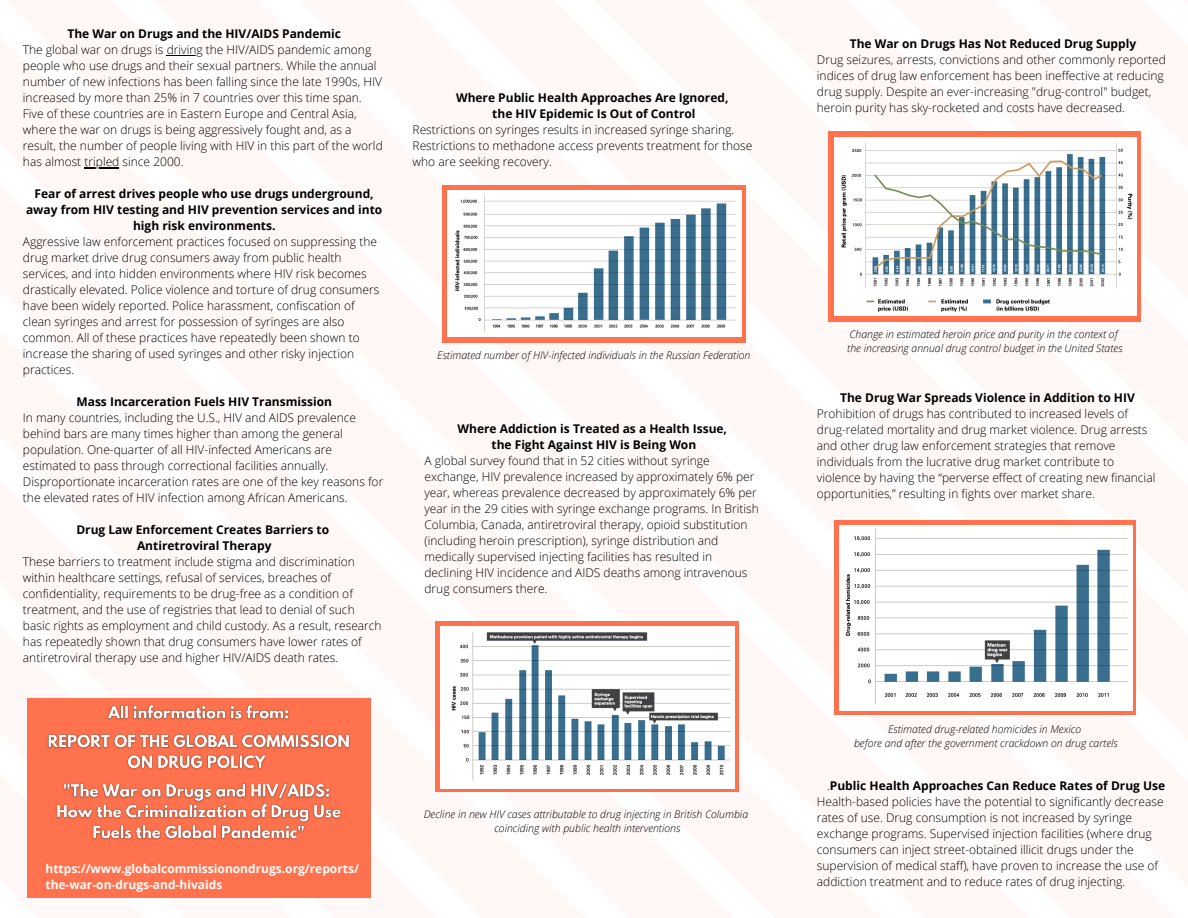
<style>
.page{position:relative;width:1188px;height:918px;background:#fff}
.page>*{position:absolute;margin:0;border:0;box-sizing:border-box;transform-origin:0 0}
.t1{font:300 12px/16px "Open Sans";color:#000}
.t2{font:700 12px/16px "Open Sans";color:#000;text-align:center}
.t3{font:700 12px/16px "Open Sans";color:#fff}
.t4{font:italic 300 10.5px "Open Sans";color:#000}
.s1{font-weight:300}
</style>
<div class="page">
<div style="left:442px;top:185px;width:304px;height:158px;background:#ff724d"></div>
<img style="left:447px;top:190px;width:294px;height:147px">
<div style="left:435px;top:621px;width:304px;height:171px;background:#ff724d"></div>
<img style="left:441px;top:626px;width:294px;height:162px">
<svg style="left:835px;top:521px;width:301px;height:194px;fill:#ff724d"></svg>
<img style="left:839px;top:526px;width:294px;height:184px">
<div style="left:28px;top:699px;width:343px;height:199px;background:#ff724d"></div>
<div style="left:828px;top:132px;width:313px;height:190px;background:#ff724d"></div>
<img style="left:835px;top:138px;width:301px;height:178px">
<hr style="left:167px;top:55px;width:36px;height:1px;background:#000">
<hr style="left:84px;top:167px;width:35px;height:1px;background:#000">
<img style="left:47px;top:704px;width:303px;height:136px">
<p class="t2" style="left:67px;top:26px;width:275px">The War on Drugs and the HIV/AIDS Pandemic</p>
<p class="t1" style="left:23px;top:42px;width:361px">The global war on drugs is driving the HIV/AIDS pandemic among people who use drugs and their sexual partners. While the annual number of new infections has been falling since the late 1990s, HIV increased by more than 25% in 7 countries over this time span.<br>Five of these countries are in Eastern Europe and Central Asia, where the war on drugs is being aggressively fought and, as a result, the number of people living with HIV in this part of the world has almost tripled since 2000.</p>
<p class="t2" style="left:26px;top:186px;width:358px">Fear of arrest drives people who use drugs underground, away from HIV testing and HIV prevention services and into high risk environments.</p>
<p class="t1" style="left:23px;top:234px;width:358px">Aggressive law enforcement practices focused on suppressing the drug market drive drug consumers away from public health services, and into hidden environments where HIV risk becomes drastically elevated. Police violence and torture of drug consumers have been widely reported. Police harassment, confiscation of clean syringes and arrest for possession of syringes are also common. All of these practices have repeatedly been shown to increase the sharing of used syringes and other risky injection practices.</p>
<p class="t2" style="left:76px;top:394px;width:257px">Mass Incarceration Fuels HIV Transmission</p>
<p class="t1" style="left:23px;top:410px;width:362px">In many countries, including the U.S., HIV and AIDS prevalence behind bars are many times higher than among the general population. One-quarter of all HIV-infected Americans are estimated to pass through correctional facilities annually.<br>Disproportionate incarceration rates are one of the key reasons for the elevated rates of HIV infection among African Americans.</p>
<p class="t2" style="left:76px;top:522px;width:254px">Drug Law Enforcement Creates Barriers to</p>
<p class="t2" style="left:137px;top:538px;width:136px">Antiretroviral Therapy</p>
<p class="t1" style="left:23px;top:554px;width:360px">These barriers to treatment include stigma and discrimination within healthcare settings, refusal of services, breaches of confidentiality, requirements to be drug-free as a condition of treatment, and the use of registries that lead to denial of such basic rights as employment and child custody. As a result, research has repeatedly shown that drug consumers have lower rates of antiretroviral therapy use and higher HIV/AIDS death rates.</p>
<p class="t2" style="left:456px;top:90px;width:274px">Where Public Health Approaches Are Ignored,</p>
<p class="t2" style="left:492px;top:106px;width:205px">the HIV Epidemic Is Out of Control</p>
<p class="t1" style="left:413px;top:122px;width:341px">Restrictions on syringes results in increased syringe sharing.<br>Restrictions to methadone access prevents treatment for those who are seeking recovery.</p>
<p class="t4" style="left:437px;top:348px;width:315px">Estimated number of HIV-infected individuals in the Russian Federation</p>
<p class="t2" style="left:458px;top:421px;width:271px">Where Addiction is Treated as a Health Issue,</p>
<p class="t2" style="left:491px;top:437px;width:206px">the Fight Against HIV is Being Won</p>
<p class="t1" style="left:424px;top:453px;width:336px">A global survey found that in 52 cities without syringe exchange, HIV prevalence increased by approximately 6% per year, whereas prevalence decreased by approximately 6% per year in the 29 cities with syringe exchange programs. In British Columbia, Canada, antiretroviral therapy, opioid substitution (including heroin prescription), syringe distribution and medically supervised injecting facilities has resulted in declining HIV incidence and AIDS deaths among intravenous drug consumers there.</p>
<p class="t3" style="left:45px;top:861px;width:315px">https://www.globalcommissionondrugs.org/reports/ the-war-on-drugs-and-hivaids</p>
<p class="t4" style="left:424px;top:807px;width:326px">Decline in new HIV cases attributable to drug injecting in British Columbia</p>
<p class="t4" style="left:494px;top:821px;width:187px">coinciding with public health interventions</p>
<p class="t2" style="left:850px;top:36px;width:288px">The War on Drugs Has Not Reduced Drug Supply</p>
<p class="t1" style="left:817px;top:52px;width:351px">Drug seizures, arrests, convictions and other commonly reported indices of drug law enforcement has been ineffective at reducing drug supply. Despite an ever-increasing "drug-control" budget, heroin purity has sky-rocketed and costs have decreased.</p>
<p class="t4" style="left:849px;top:327px;width:270px">Change in estimated heroin price and purity in the context of</p>
<p class="t4" style="left:847px;top:341px;width:277px">the increasing annual drug control budget in the United States</p>
<p class="t2" style="left:840px;top:390px;width:296px">The Drug War Spreads Violence in Addition to HIV</p>
<p class="t1" style="left:817px;top:406px;width:340px">Prohibition of drugs has contributed to increased levels of drug-related mortality and drug market violence. Drug arrests and other drug law enforcement strategies that remove individuals from the lucrative drug market contribute to violence by having the “perverse effect of creating new financial opportunities,” resulting in fights over market share.</p>
<p class="t4" style="left:888px;top:722px;width:195px">Estimated drug-related homicides in Mexico</p>
<p class="t4" style="left:854px;top:736px;width:265px">before and after the government crackdown on drug cartels</p>
<p class="t2" style="left:827px;top:778px;width:340px"><span class="s1">.</span>Public Health Approaches Can Reduce Rates of Drug Use</p>
<p class="t1" style="left:817px;top:794px;width:348px">Health-based policies have the potential to significantly decrease rates of use. Drug consumption is not increased by syringe exchange programs. Supervised injection facilities (where drug consumers can inject street-obtained illicit drugs under the supervision of medical staff), have proven to increase the use of addiction treatment and to reduce rates of drug injecting.</p>
</div>
